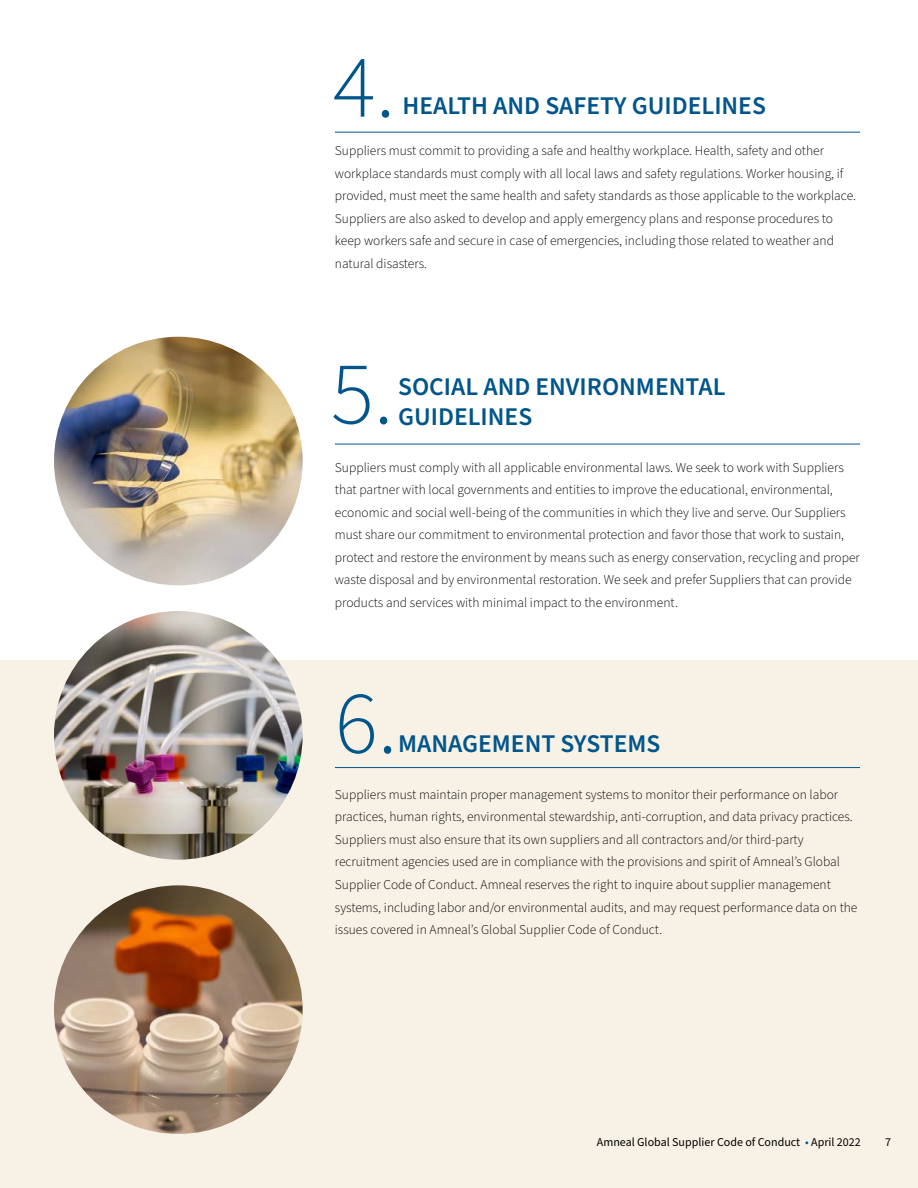
<style>
.page{position:relative;width:918px;height:1188px;background:#fff}
.page>*{position:absolute;margin:0;border:0;box-sizing:border-box;transform-origin:0 0}
.t1{font:300 90px "Source Sans Pro";color:#00558b}
.t2{font:600 25.5px/30px "Source Sans Pro";color:#00558b}
.t3{font:300 13.5px/22.5px "Source Sans Pro";color:#000}
.t4{font:12px "Source Sans Pro";color:#000}
.s1{color:#00558b}
</style>
<div class="page">
<div style="left:0;top:661px;width:918px;height:527px;background:#f8f2e6"></div>
<img style="left:54px;top:337px;width:249px;height:248px;border-radius:124px">
<img style="left:54px;top:611px;width:249px;height:249px;border-radius:124px">
<img style="left:54px;top:885px;width:249px;height:249px;border-radius:124px">
<hr style="left:335px;top:132px;width:525px;height:1px;background:#00558b">
<hr style="left:335px;top:444px;width:525px;height:1px;background:#00558b">
<hr style="left:335px;top:767px;width:525px;height:1px;background:#00558b">
<h1 class="t1" style="left:333px;top:27px;width:64px">4.</h1>
<h1 class="t2" style="left:403px;top:92px;width:365px">HEALTH AND SAFETY GUIDELINES</h1>
<p class="t3" style="left:335px;top:140px;width:523px">Suppliers must commit to providing a safe and healthy workplace. Health, safety and other workplace standards must comply with all local laws and safety regulations. Worker housing, if provided, must meet the same health and safety standards as those applicable to the workplace.<br>Suppliers are also asked to develop and apply emergency plans and response procedures to keep workers safe and secure in case of emergencies, including those related to weather and natural disasters.</p>
<h1 class="t1" style="left:331px;top:333px;width:64px">5.</h1>
<h1 class="t2" style="left:398px;top:373px;width:329px">SOCIAL AND ENVIRONMENTAL<br>GUIDELINES</h1>
<p class="t3" style="left:335px;top:456px;width:526px">Suppliers must comply with all applicable environmental laws. We seek to work with Suppliers that partner with local governments and entities to improve the educational, environmental, economic and social well-being of the communities in which they live and serve. Our Suppliers must share our commitment to environmental protection and favor those that work to sustain, protect and restore the environment by means such as energy conservation, recycling and proper waste disposal and by environmental restoration. We seek and prefer Suppliers that can provide products and services with minimal impact to the environment.</p>
<h1 class="t1" style="left:335px;top:663px;width:64px">6.</h1>
<h1 class="t2" style="left:398px;top:729px;width:264px">MANAGEMENT SYSTEMS</h1>
<p class="t3" style="left:335px;top:784px;width:524px">Suppliers must maintain proper management systems to monitor their performance on labor practices, human rights, environmental stewardship, anti-corruption, and data privacy practices.<br>Suppliers must also ensure that its own suppliers and all contractors and/or third-party recruitment agencies used are in compliance with the provisions and spirit of Amneal’s Global Supplier Code of Conduct. Amneal reserves the right to inquire about supplier management systems, including labor and/or environmental audits, and may request performance data on the issues covered in Amneal’s Global Supplier Code of Conduct.</p>
<p class="t4" style="left:597px;top:1134px;width:265px">Amneal Global Supplier Code of Conduct <span class="s1">•</span> April 2022</p>
<p class="t4" style="left:885px;top:1134px;width:7px">7</p>
</div>
